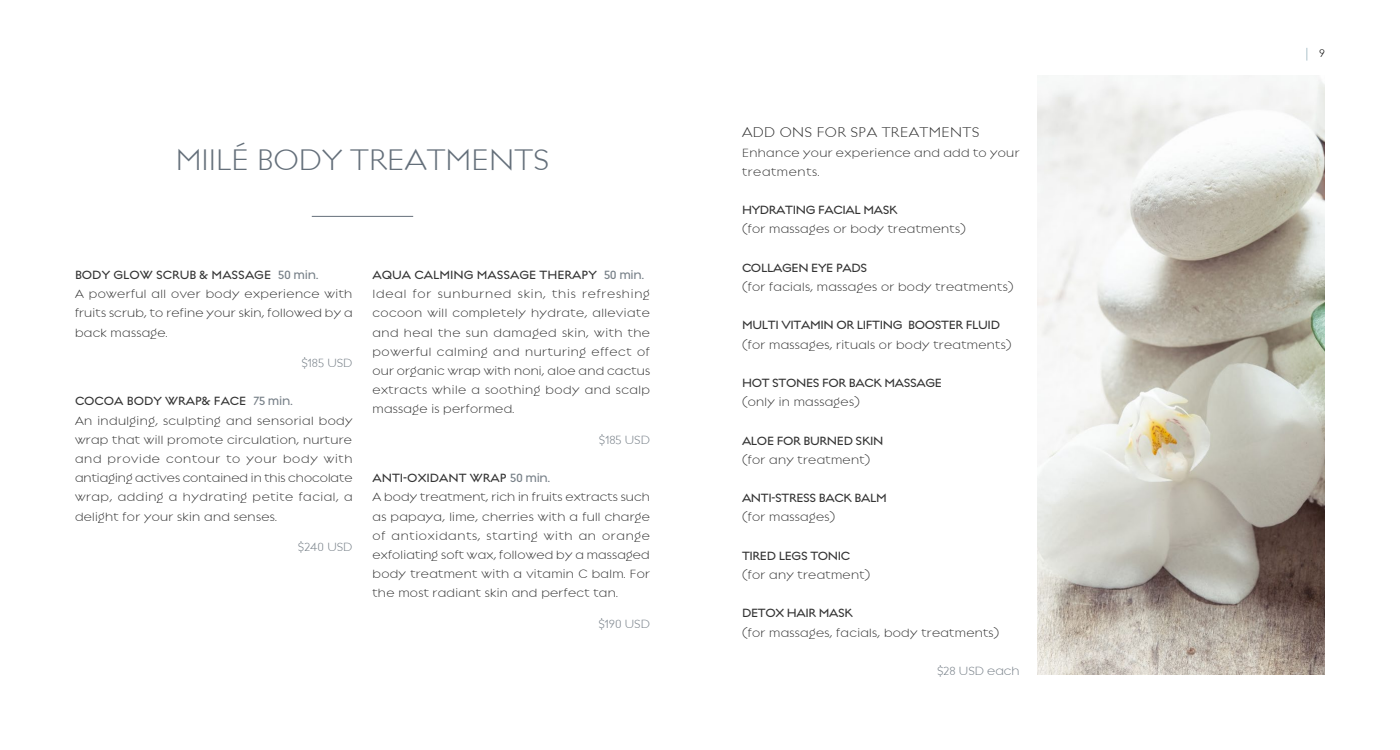
<style>
.page{position:relative;width:1400px;height:750px;background:#fff}
.page>*{position:absolute;margin:0;border:0;box-sizing:border-box;transform-origin:0 0}
.t1{font:300 40px "Regulator";color:#646f7a}
.t2{font:300 19px "Regulator";letter-spacing:.02em;color:#333}
.t3{font:300 16px/19.2px "Regulator";letter-spacing:.02em;color:#333}
.t4{font:500 16px "Regulator";letter-spacing:-.02em;color:#333}
.t5{font:300 16px "Regulator";color:#767f87}
.t6{font:300 15px "Regulator";color:#000}
.s1{font-weight:500}
.s2{font-weight:500;color:#767f87}
</style>
<div class="page">
<svg style="left:1306px;top:48px;width:1px;height:13px"></svg>
<hr style="left:312px;top:216px;width:101px;height:1px;background:#646f7a">
<img style="left:1038px;top:75px;width:287px;height:600px">
<h1 class="t1" style="left:176px;top:138px;width:375px">MIILÉ BODY TREATMENTS</h1>
<p class="t3" style="left:75px;top:264px;width:279px"><span class="s1">BODY GLOW SCRUB &amp; MASSAGE</span> <span class="s2">50 min.<br></span>A powerful all over body experience with fruits scrub, to refine your skin, followed by a back massage.</p>
<p class="t5" style="left:301px;top:354px;width:53px">$185 USD</p>
<p class="t3" style="left:75px;top:391px;width:279px"><span class="s1">COCOA BODY WRAP&amp; FACE</span> <span class="s2">75 min.<br></span>An indulging, sculpting and sensorial body wrap that will promote circulation, nurture and provide contour to your body with antiaging actives contained in this chocolate wrap, adding a hydrating petite facial, a delight for your skin and senses.</p>
<p class="t5" style="left:298px;top:538px;width:56px">$240 USD</p>
<p class="t3" style="left:373px;top:264px;width:279px"><span class="s1">AQUA CALMING MASSAGE THERAPY</span> <span class="s2">50 min.<br></span>Ideal for sunburned skin, this refreshing cocoon will completely hydrate, alleviate and heal the sun damaged skin, with the powerful calming and nurturing effect of our organic wrap with noni, aloe and cactus extracts while a soothing body and scalp massage is performed.</p>
<p class="t5" style="left:599px;top:431px;width:53px">$185 USD</p>
<p class="t3" style="left:373px;top:467px;width:279px"><span class="s1">ANTI-OXIDANT WRAP</span> <span class="s2">50 min.<br></span>A body treatment, rich in fruits extracts such as papaya, lime, cherries with a full charge of antioxidants, starting with an orange exfoliating soft wax, followed by a massaged body treatment with a vitamin C balm. For the most radiant skin and perfect tan.</p>
<p class="t5" style="left:598px;top:615px;width:53px">$190 USD</p>
<p class="t2" style="left:742px;top:122px;width:239px">ADD ONS FOR SPA TREATMENTS</p>
<p class="t3" style="left:742px;top:142px;width:279px">Enhance your experience and add to your treatments.</p>
<p class="t4" style="left:742px;top:201px;width:157px">HYDRATING FACIAL MASK</p>
<p class="t3" style="left:742px;top:219px;width:225px">(for massages or body treatments)</p>
<p class="t4" style="left:742px;top:259px;width:127px">COLLAGEN EYE PADS</p>
<p class="t3" style="left:742px;top:276px;width:273px">(for facials, massages or body treatments)</p>
<p class="t4" style="left:742px;top:317px;width:260px">MULTI VITAMIN OR LIFTING BOOSTER FLUID</p>
<p class="t3" style="left:742px;top:334px;width:271px">(for massages, rituals or body treatments)</p>
<p class="t4" style="left:742px;top:374px;width:202px">HOT STONES FOR BACK MASSAGE</p>
<p class="t3" style="left:742px;top:391px;width:119px">(only in massages)</p>
<p class="t4" style="left:742px;top:432px;width:143px">ALOE FOR BURNED SKIN</p>
<p class="t3" style="left:742px;top:449px;width:130px">(for any treatment)</p>
<p class="t4" style="left:742px;top:489px;width:146px">ANTI-STRESS BACK BALM</p>
<p class="t3" style="left:742px;top:507px;width:95px">(for massages)</p>
<p class="t4" style="left:742px;top:547px;width:110px">TIRED LEGS TONIC</p>
<p class="t3" style="left:742px;top:564px;width:130px">(for any treatment)</p>
<p class="t4" style="left:742px;top:605px;width:112px">DETOX HAIR MASK</p>
<p class="t3" style="left:742px;top:622px;width:259px">(for massages, facials, body treatments)</p>
<p class="t5" style="left:937px;top:662px;width:84px">$28 USD each</p>
<p class="t6" style="left:1319px;top:45px;width:7px">9</p>
</div>
